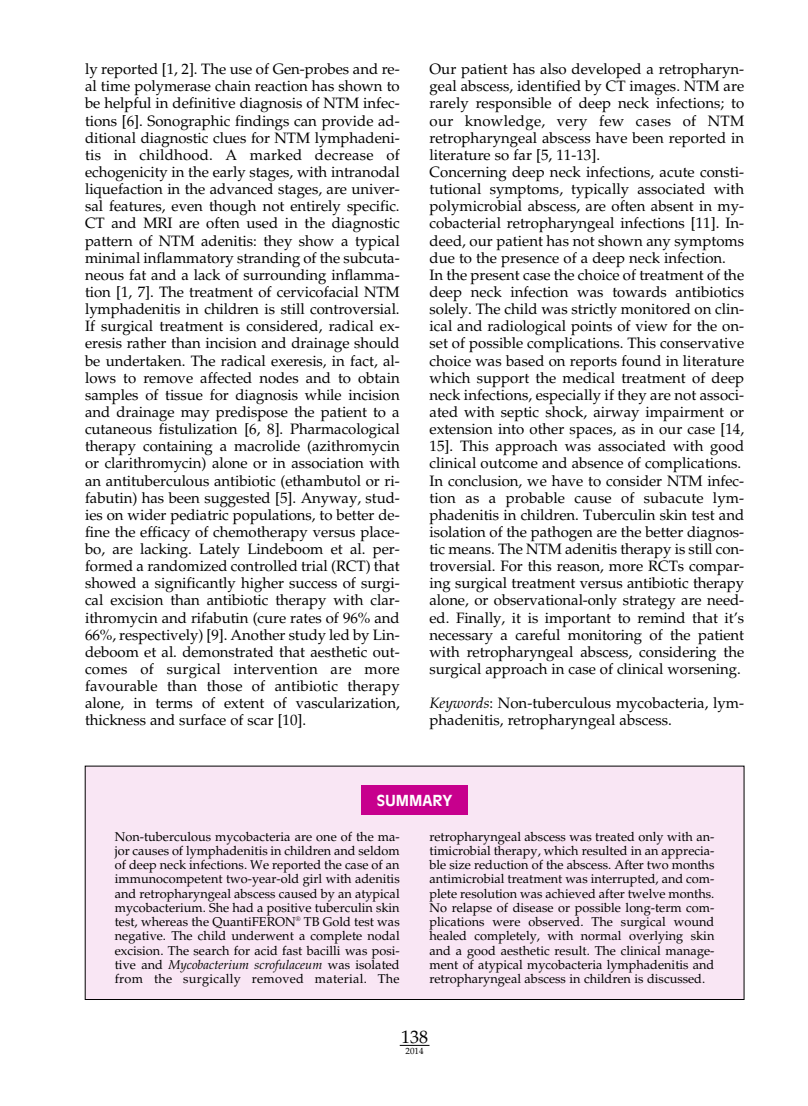
<style>
.page{position:relative;width:808px;height:1106px;background:#fff}
.page>*{position:absolute;margin:0;border:0;box-sizing:border-box;transform-origin:0 0}
.t1{font:18px "Palatino LT Std";color:#000}
.t2{font:15px/17.1px "Palatino LT Std";color:#000}
.t3{font:700 15px "Antique Olive Std";color:#fff}
.t4{font:12.75px/14.2px "Palatino LT Std";color:#000;text-align:justify}
.t5{font:9px "Palatino LT Std";color:#000}
.s1{font-style:italic}
</style>
<div class="page">
<svg style="left:400px;top:1045px;width:29px;height:1px"></svg>
<div style="left:85px;top:766px;width:659px;height:233px;background:#f9e6f4"></div>
<div style="left:362px;top:785px;width:106px;height:30px;background:#c7008d"></div>
<p class="t2" style="left:85px;top:62px;width:316px;text-align:justify">ly reported [1, 2]. The use of Gen-probes and re&shy;al time polymerase chain reaction has shown to be helpful in definitive diagnosis of NTM infec&shy;tions [6]. Sonographic findings can provide ad&shy;ditional diagnostic clues for NTM lymphadeni&shy;tis in childhood. A marked decrease of echogenicity in the early stages, with intranodal liquefaction in the advanced stages, are univer&shy;sal features, even though not entirely specific.<br>CT and MRI are often used in the diagnostic pattern of NTM adenitis: they show a typical minimal inflammatory stranding of the subcuta&shy;neous fat and a lack of surrounding inflamma&shy;tion [1, 7]. The treatment of cervicofacial NTM lymphadenitis in children is still controversial.<br>If surgical treatment is considered, radical ex&shy;eresis rather than incision and drainage should be undertaken. The radical exeresis, in fact, al&shy;lows to remove affected nodes and to obtain samples of tissue for diagnosis while incision and drainage may predispose the patient to a cutaneous fistulization [6, 8]. Pharmacological therapy containing a macrolide (azithromycin or clarithromycin) alone or in association with an antituberculous antibiotic (ethambutol or ri&shy;fabutin) has been suggested [5]. Anyway, stud&shy;ies on wider pediatric populations, to better de&shy;fine the efficacy of chemotherapy versus place&shy;bo, are lacking. Lately Lindeboom et al. per&shy;formed a randomized controlled trial (RCT) that showed a significantly higher success of surgi&shy;cal excision than antibiotic therapy with clar&shy;ithromycin and rifabutin (cure rates of 96% and 66%, respectively) [9]. Another study led by Lin&shy;deboom et al. demonstrated that aesthetic out&shy;comes of surgical intervention are more favourable than those of antibiotic therapy alone, in terms of extent of vascularization, thickness and surface of scar [10].</p>
<p class="t2" style="left:429px;top:62px;width:316px">Our patient has also developed a retropharyn&shy;geal abscess, identified by CT images. NTM are rarely responsible of deep neck infections; to our knowledge, very few cases of NTM retropharyngeal abscess have been reported in literature so far [5, 11-13].<br>Concerning deep neck infections, acute consti&shy;tutional symptoms, typically associated with polymicrobial abscess, are often absent in my&shy;cobacterial retropharyngeal infections [11]. In&shy;deed, our patient has not shown any symptoms due to the presence of a deep neck infection.<br>In the present case the choice of treatment of the deep neck infection was towards antibiotics solely. The child was strictly monitored on clin&shy;ical and radiological points of view for the on&shy;set of possible complications. This conservative choice was based on reports found in literature which support the medical treatment of deep neck infections, especially if they are not associ&shy;ated with septic shock, airway impairment or extension into other spaces, as in our case [14, 15]. This approach was associated with good clinical outcome and absence of complications.<br>In conclusion, we have to consider NTM infec&shy;tion as a probable cause of subacute lym&shy;phadenitis in children. Tuberculin skin test and isolation of the pathogen are the better diagnos&shy;tic means. The NTM adenitis therapy is still con&shy;troversial. For this reason, more RCTs compar&shy;ing surgical treatment versus antibiotic therapy alone, or observational-only strategy are need&shy;ed. Finally, it is important to remind that it’s necessary a careful monitoring of the patient with retropharyngeal abscess, considering the surgical approach in case of clinical worsening.</p>
<p class="t2" style="left:429px;top:696px;width:316px"><span class="s1">Keywords</span>: Non-tuberculous mycobacteria, lym&shy;phadenitis, retropharyngeal abscess.</p>
<p class="t3" style="left:377px;top:794px;width:77px">SUMMARY</p>
<p class="t4" style="left:115px;top:830px;width:286px">Non-tuberculous mycobacteria are one of the ma&shy;jor causes of lymphadenitis in children and seldom of deep neck infections. We reported the case of an immunocompetent two-year-old girl with adenitis and retropharyngeal abscess caused by an atypical mycobacterium. She had a positive tuberculin skin test, whereas the QuantiFERON<sup>®</sup> TB Gold test was negative. The child underwent a complete nodal excision. The search for acid fast bacilli was posi&shy;tive and <span class="s1">Mycobacterium scrofulaceum</span> was isolated from the surgically removed material. The</p>
<p class="t4" style="left:429px;top:830px;width:286px">retropharyngeal abscess was treated only with an&shy;timicrobial therapy, which resulted in an apprecia&shy;ble size reduction of the abscess. After two months antimicrobial treatment was interrupted, and com&shy;plete resolution was achieved after twelve months.<br>No relapse of disease or possible long-term com&shy;plications were observed. The surgical wound healed completely, with normal overlying skin and a good aesthetic result. The clinical manage&shy;ment of atypical mycobacteria lymphadenitis and retropharyngeal abscess in children is discussed.</p>
<p class="t1" style="left:401px;top:1030px;width:28px">138</p>
<p class="t5" style="left:406px;top:1047px;width:19px">2014</p>
</div>
